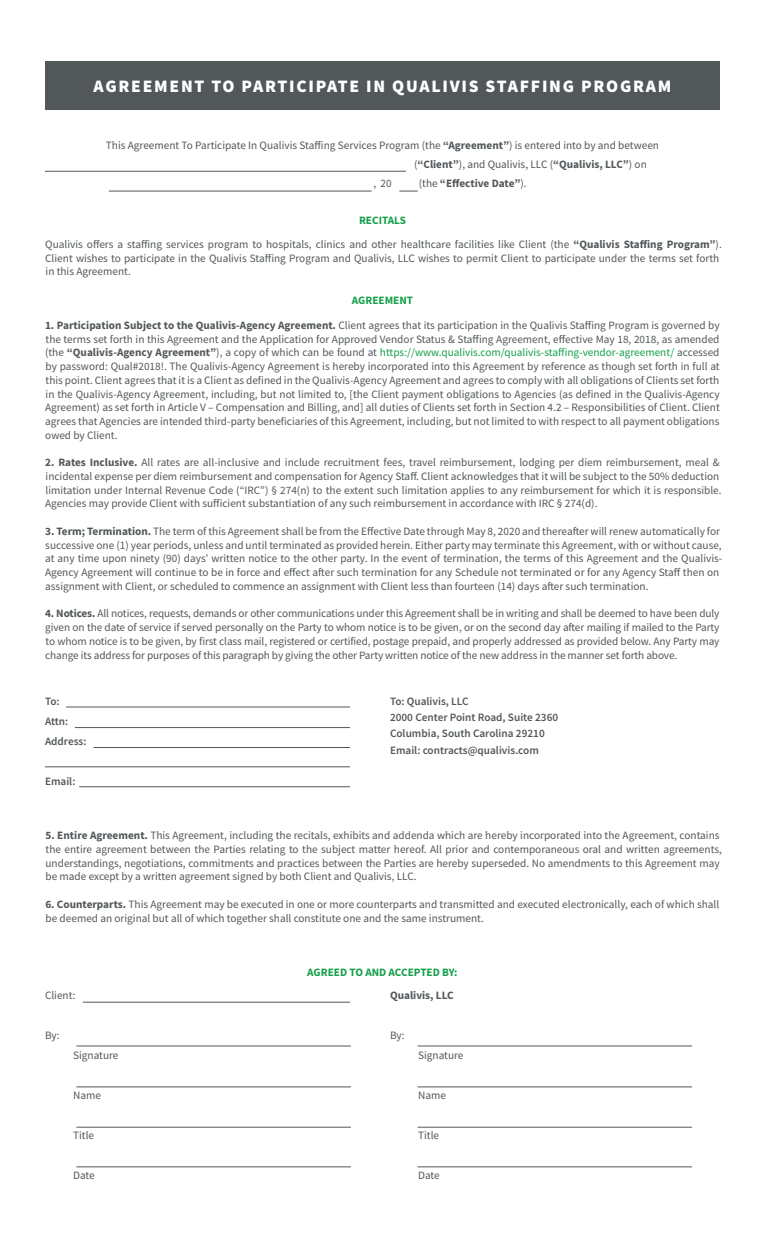
<style>
.page{position:relative;width:765px;height:1260px;background:#fff}
.page>*{position:absolute;margin:0;border:0;box-sizing:border-box;transform-origin:0 0}
.t1{font:900 17.5px "Source Sans Pro";letter-spacing:.1em;color:#fff}
.t2{font:11.25px/13.8px "Source Sans Pro";color:#52575a}
.t3{font:600 11.25px/16.2px "Source Sans Pro";color:#52575a}
.t4{font:700 11.25px "Source Sans Pro";color:#169f4a}
.t5{font:700 11.25px "Source Sans Pro";color:#52575a}
.s1{font-weight:700}
.s2{font-weight:400}
.s3{color:#169f4a}
</style>
<div class="page">
<div style="left:45px;top:61px;width:675px;height:49px;background:#52575a"></div>
<hr style="left:109px;top:191px;width:263px;height:1px;background:#52575a">
<svg style="left:399px;top:191px;width:19px;height:1px"></svg>
<hr style="left:45px;top:171px;width:361px;height:1px;background:#52575a">
<hr style="left:66px;top:707px;width:284px;height:1px;background:#52575a">
<hr style="left:94px;top:747px;width:256px;height:1px;background:#52575a">
<hr style="left:79px;top:786px;width:271px;height:1px;background:#52575a">
<hr style="left:45px;top:767px;width:305px;height:1px;background:#52575a">
<hr style="left:75px;top:727px;width:275px;height:1px;background:#52575a">
<hr style="left:83px;top:1002px;width:267px;height:1px;background:#52575a">
<hr style="left:76px;top:1046px;width:275px;height:1px;background:#52575a">
<hr style="left:418px;top:1046px;width:274px;height:1px;background:#52575a">
<hr style="left:76px;top:1087px;width:275px;height:1px;background:#52575a">
<hr style="left:418px;top:1087px;width:274px;height:1px;background:#52575a">
<hr style="left:76px;top:1127px;width:275px;height:1px;background:#52575a">
<hr style="left:418px;top:1127px;width:274px;height:1px;background:#52575a">
<hr style="left:76px;top:1167px;width:275px;height:1px;background:#52575a">
<hr style="left:418px;top:1167px;width:274px;height:1px;background:#52575a">
<h1 class="t1" style="left:94px;top:74px;width:579px">AGREEMENT TO PARTICIPATE IN QUALIVIS STAFFING PROGRAM</h1>
<p class="t2" style="left:106px;top:139px;width:555px">This Agreement To Participate In Qualivis Staffing Services Program (the <span class="s1">“Agreement”</span>) is entered into by and between</p>
<p class="t2" style="left:414px;top:158px;width:234px">(<span class="s1">“Client”</span>), and Qualivis, LLC (<span class="s1">“Qualivis, LLC”</span>) on</p>
<p class="t2" style="left:373px;top:176px;width:20px">, 20</p>
<p class="t5" style="left:419px;top:176px;width:109px"><span class="s2">(the</span> “Effective Date”<span class="s2">).</span></p>
<p class="t4" style="left:359px;top:212px;width:49px">RECITALS</p>
<p class="t2" style="left:45px;top:238px;width:678px">Qualivis offers a staffing services program to hospitals, clinics and other healthcare facilities like Client (the <span class="s1">“Qualivis Staffing Program”</span>).<br>Client wishes to participate in the Qualivis Staffing Program and Qualivis, LLC wishes to permit Client to participate under the terms set forth in this Agreement.</p>
<p class="t4" style="left:352px;top:292px;width:63px">AGREEMENT</p>
<p class="t2" style="left:45px;top:318px;width:676px;text-align:justify"><span class="s1">1. Participation Subject to the Qualivis-Agency Agreement.</span> Client agrees that its participation in the Qualivis Staffing Program is governed by the terms set forth in this Agreement and the Application for Approved Vendor Status &amp; Staffing Agreement, effective May 18, 2018, as amended (the <span class="s1">“Qualivis-Agency Agreement”</span>), a copy of which can be found at <span class="s3">https://www.qualivis.com/qualivis-staffing-vendor-agreement/</span> accessed by password: Qual#2018!. The Qualivis-Agency Agreement is hereby incorporated into this Agreement by reference as though set forth in full at this point. Client agrees that it is a Client as defined in the Qualivis-Agency Agreement and agrees to comply with all obligations of Clients set forth in the Qualivis-Agency Agreement, including, but not limited to, [the Client payment obligations to Agencies (as defined in the Qualivis-Agency Agreement) as set forth in Article V – Compensation and Billing, and] all duties of Clients set forth in Section 4.2 – Responsibilities of Client. Client agrees that Agencies are intended third-party beneficiaries of this Agreement, including, but not limited to with respect to all payment obligations owed by Client.</p>
<p class="t2" style="left:45px;top:456px;width:678px"><span class="s1">2. Rates Inclusive.</span> All rates are all-inclusive and include recruitment fees, travel reimbursement, lodging per diem reimbursement, meal &amp; incidental expense per diem reimbursement and compensation for Agency Staff. Client acknowledges that it will be subject to the 50% deduction limitation under Internal Revenue Code (“IRC”) § 274(n) to the extent such limitation applies to any reimbursement for which it is responsible.<br>Agencies may provide Client with sufficient substantiation of any such reimbursement in accordance with IRC § 274(d).</p>
<p class="t2" style="left:45px;top:524px;width:679px"><span class="s1">3. Term; Termination.</span> The term of this Agreement shall be from the Effective Date through May 8, 2020 and thereafter will renew automatically for successive one (1) year periods, unless and until terminated as provided herein. Either party may terminate this Agreement, with or without cause, at any time upon ninety (90) days’ written notice to the other party. In the event of termination, the terms of this Agreement and the Qualivis-Agency Agreement will continue to be in force and effect after such termination for any Schedule not terminated or for any Agency Staff then on assignment with Client, or scheduled to commence an assignment with Client less than fourteen (14) days after such termination.</p>
<p class="t2" style="left:45px;top:607px;width:676px;text-align:justify"><span class="s1">4. Notices.</span> All notices, requests, demands or other communications under this Agreement shall be in writing and shall be deemed to have been duly given on the date of service if served personally on the Party to whom notice is to be given, or on the second day after mailing if mailed to the Party to whom notice is to be given, by first class mail, registered or certified, postage prepaid, and properly addressed as provided below. Any Party may change its address for purposes of this paragraph by giving the other Party written notice of the new address in the manner set forth above.</p>
<p class="t3" style="left:45px;top:691px;width:43px;line-height:20px">To:<br>Attn:<br>Address:</p>
<p class="t3" style="left:45px;top:773px;width:32px">Email:</p>
<p class="t3" style="left:390px;top:693px;width:170px">To: Qualivis, LLC<br>2000 Center Point Road, Suite 2360<br>Columbia, South Carolina 29210<br>Email: contracts@qualivis.com</p>
<p class="t2" style="left:45px;top:828px;width:678px"><span class="s1">5. Entire Agreement.</span> This Agreement, including the recitals, exhibits and addenda which are hereby incorporated into the Agreement, contains the entire agreement between the Parties relating to the subject matter hereof. All prior and contemporaneous oral and written agreements, understandings, negotiations, commitments and practices between the Parties are hereby superseded. No amendments to this Agreement may be made except by a written agreement signed by both Client and Qualivis, LLC.</p>
<p class="t2" style="left:45px;top:897px;width:676px"><span class="s1">6. Counterparts.</span> This Agreement may be executed in one or more counterparts and transmitted and executed electronically, each of which shall be deemed an original but all of which together shall constitute one and the same instrument.</p>
<p class="t2" style="left:45px;top:988px;width:32px">Client:</p>
<p class="t2" style="left:45px;top:1028px;width:16px">By:</p>
<p class="t2" style="left:73px;top:1048px;width:47px">Signature</p>
<p class="t2" style="left:73px;top:1088px;width:29px">Name</p>
<p class="t2" style="left:73px;top:1128px;width:23px">Title</p>
<p class="t2" style="left:73px;top:1168px;width:23px">Date</p>
<p class="t4" style="left:307px;top:965px;width:152px">AGREED TO AND ACCEPTED BY:</p>
<p class="t5" style="left:390px;top:988px;width:65px">Qualivis, LLC</p>
<p class="t2" style="left:390px;top:1028px;width:16px">By:</p>
<p class="t2" style="left:418px;top:1048px;width:47px">Signature</p>
<p class="t2" style="left:418px;top:1088px;width:29px">Name</p>
<p class="t2" style="left:418px;top:1128px;width:23px">Title</p>
<p class="t2" style="left:418px;top:1168px;width:23px">Date</p>
</div>
